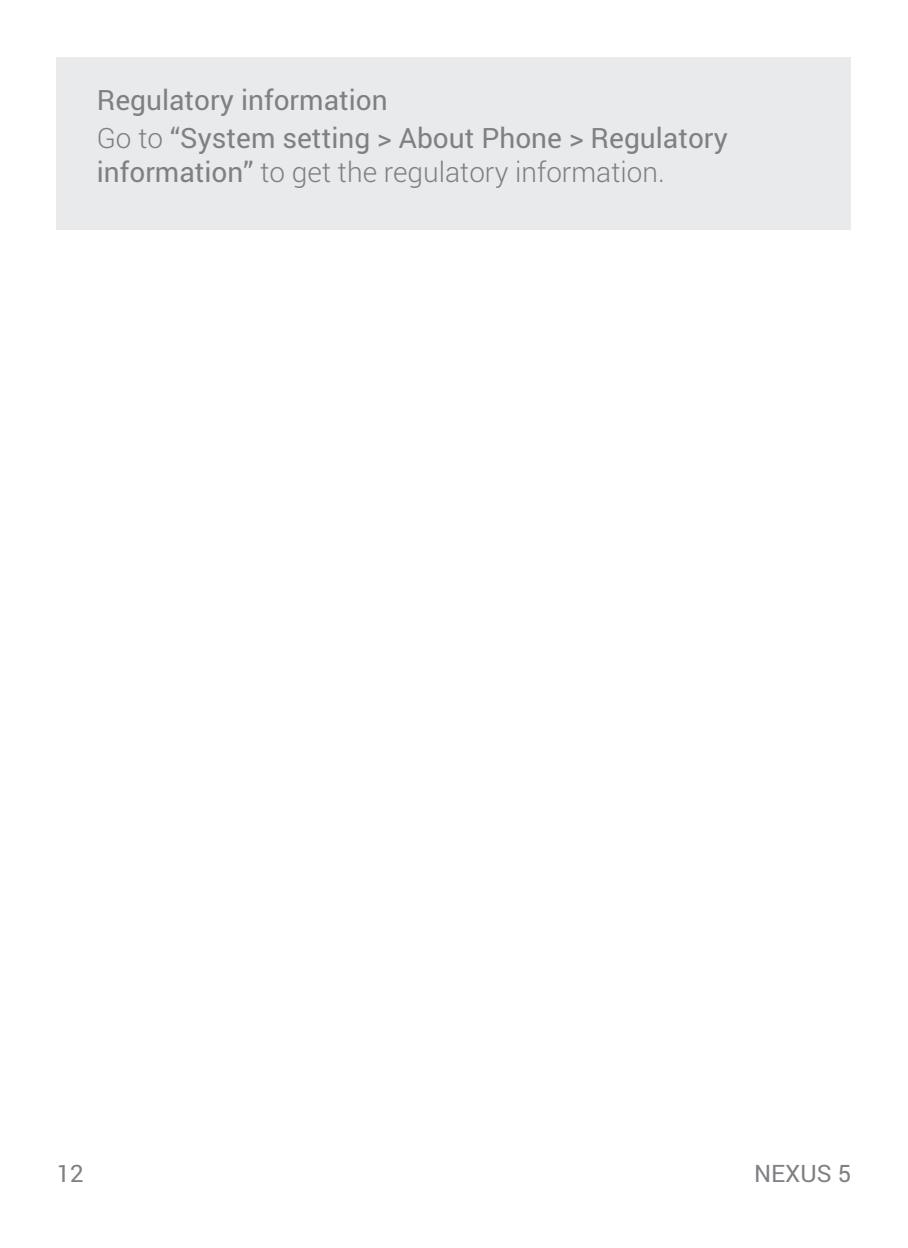
<style>
.page{position:relative;width:908px;height:1248px;background:#fff}
.page>*{position:absolute;margin:0;border:0;box-sizing:border-box;transform-origin:0 0}
.t1{font:28px/37.6px "Roboto";color:#7e8083}
.t2{font:300 28px "Roboto";color:#7e8083}
.t3{font:24px "Roboto";color:#7e8083}
.s1{font-weight:300}
.s2{font-weight:400}
</style>
<div class="page">
<div style="left:57px;top:57px;width:793px;height:172px;background:#e9eaeb"></div>
<p class="t1" style="left:97px;top:80px;width:632px">Regulatory information<br><span class="s1">Go to</span> “System setting &gt; About Phone &gt; Regulatory</p>
<p class="t2" style="left:97px;top:152px;width:569px"><span class="s2">information”</span> to get the regulatory information.</p>
<p class="t3" style="left:57px;top:1157px;width:29px">12</p>
<p class="t3" style="left:753px;top:1157px;width:99px">NEXUS 5</p>
</div>
